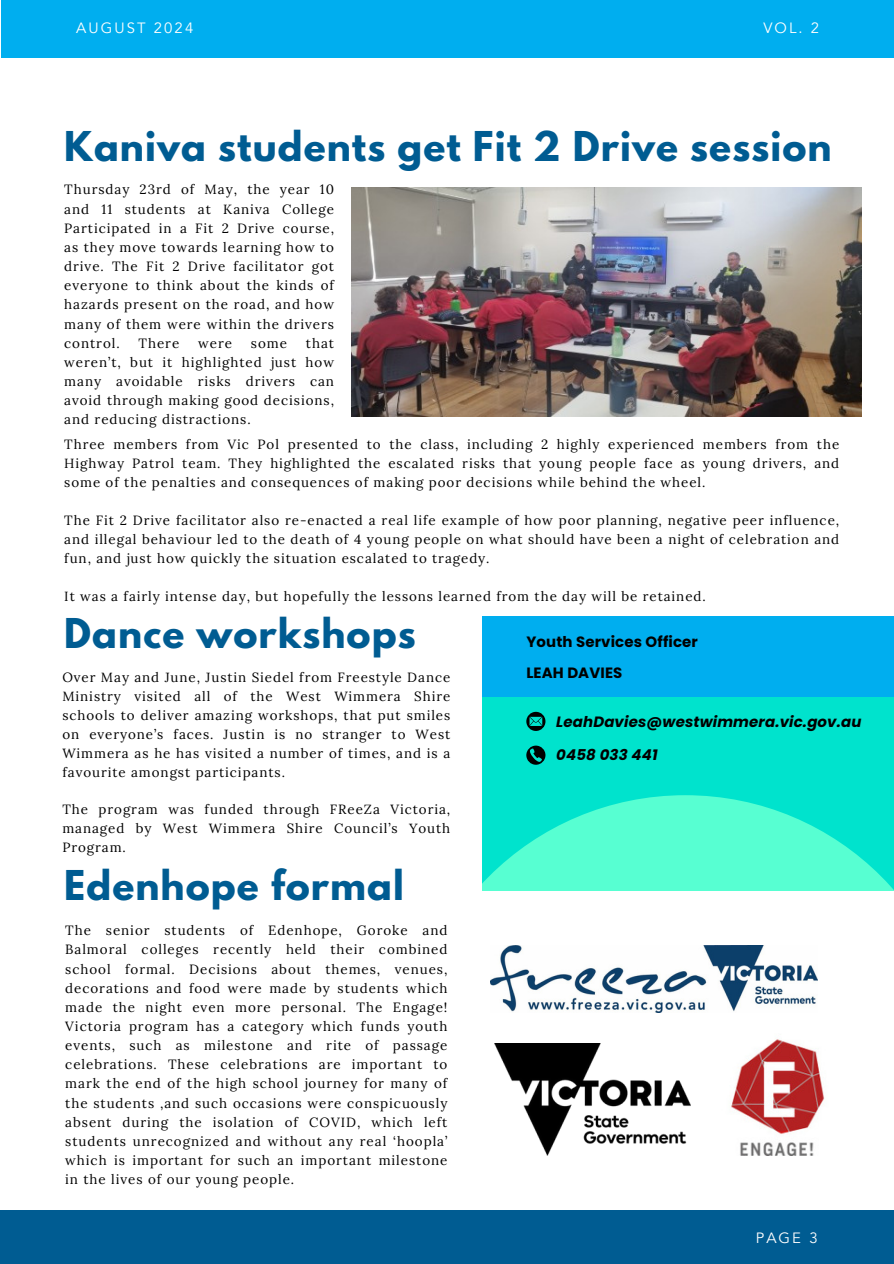
<style>
.page{position:relative;width:894px;height:1264px;background:#fff}
.page>*{position:absolute;margin:0;border:0;box-sizing:border-box;transform-origin:0 0}
.t1{font:700 36.45px "League Spartan";letter-spacing:.03em;color:#005c92}
.t2{font:italic 700 14.85px "Poppins";letter-spacing:.01em;color:#000}
.t3{font:700 14.85px "Poppins";letter-spacing:.01em;color:#000}
.t4{font:14.85px "Avenir";letter-spacing:.14em;color:#fff}
.t5{font:13.35px/19.2px "Lora";letter-spacing:.07em;color:#000;text-align:justify}
</style>
<div class="page">
<div style="left:2px;top:0;width:891px;height:57px;background:#00aeef"></div>
<div style="left:0;top:1209px;width:893px;height:54px;background:#005c92"></div>
<img style="left:490px;top:945px;width:327px;height:67px">
<img style="left:731px;top:1039px;width:94px;height:115px">
<img style="left:494px;top:1043px;width:195px;height:112px">
<div style="left:482px;top:615px;width:411px;height:275px;background:#00aeef"></div>
<svg style="left:482px;top:890px;width:411px;height:1px"></svg>
<svg style="left:482px;top:697px;width:411px;height:193px;background:#1eecce"></svg>
<svg style="left:526px;top:711px;width:19px;height:20px"></svg>
<svg style="left:526px;top:745px;width:19px;height:19px"></svg>
<img style="left:351px;top:187px;width:510px;height:229px">
<p class="t4" style="left:76px;top:18px;width:119px">AUGUST 2024</p>
<p class="t4" style="left:763px;top:18px;width:57px">VOL. 2</p>
<p class="t1" style="left:64px;top:128px;width:768px">Kaniva students get Fit 2 Drive session</p>
<p class="t5" style="left:64px;top:180px;width:271px">Thursday 23rd of May, the year 10 and 11 students at Kaniva College Participated in a Fit 2 Drive course, as they move towards learning how to drive. The Fit 2 Drive facilitator got everyone to think about the kinds of hazards present on the road, and how many of them were within the drivers control.</p>
<p class="t5" style="left:64px;top:333px;width:271px;text-indent:242px">that weren’t, but it highlighted just how many avoidable risks drivers can avoid through making good decisions, and reducing distractions.</p>
<p class="t5" style="left:138px;top:333px;width:42px">There</p>
<p class="t5" style="left:198px;top:333px;width:35px">were</p>
<p class="t5" style="left:251px;top:333px;width:38px">some</p>
<h1 class="t5" style="left:64px;top:435px;width:776px">Three members from Vic Pol presented to the class, including 2 highly experienced members from the Highway Patrol team. They highlighted the escalated risks that young people face as young drivers, and some of the penalties and consequences of making poor decisions while behind the wheel.</h1>
<p class="t5" style="left:64px;top:510px;width:776px">The Fit 2 Drive facilitator also re-enacted a real life example of how poor planning, negative peer influence, and illegal behaviour led to the death of 4 young people on what should have been a night of celebration and fun, and just how quickly the situation escalated to tragedy.</p>
<p class="t5" style="left:64px;top:586px;width:642px">It was a fairly intense day, but hopefully the lessons learned from the day will be retained.</p>
<p class="t1" style="left:64px;top:615px;width:353px">Dance workshops</p>
<h1 class="t5" style="left:62px;top:667px;width:389px">Over May and June, Justin Siedel from Freestyle Dance Ministry visited all of the West Wimmera Shire schools to deliver amazing workshops, that put smiles on everyone’s faces. Justin is no stranger to West Wimmera as he has visited a number of times, and is a favourite amongst participants.</h1>
<p class="t5" style="left:62px;top:800px;width:389px">The program was funded through FReeZa Victoria, managed by West Wimmera Shire Council’s Youth Program.</p>
<h3 class="t3" style="left:526px;top:631px;width:173px">Youth Services Officer</h3>
<p class="t3" style="left:526px;top:662px;width:98px">LEAH DAVIES</p>
<p class="t2" style="left:556px;top:711px;width:306px">LeahDavies@westwimmera.vic.gov.au</p>
<p class="t2" style="left:556px;top:744px;width:103px">0458 033 441</p>
<h3 class="t1" style="left:64px;top:867px;width:341px">Edenhope formal</h3>
<p class="t5" style="left:65px;top:920px;width:383px">The senior students of Edenhope, Goroke and Balmoral colleges recently held their combined school formal. Decisions about themes, venues, decorations and food were made by students which made the night even more personal. The Engage!<br>Victoria program has a category which funds youth events, such as milestone and rite of passage celebrations. These celebrations are important to mark the end of the high school journey for many of the students ,and such occasions were conspicuously absent during the isolation of COVID, which left students unrecognized and without any real ‘hoopla’ which is important for such an important milestone in the lives of our young people.</p>
<p class="t4" style="left:755px;top:1228px;width:63px">PAGE 3</p>
</div>
